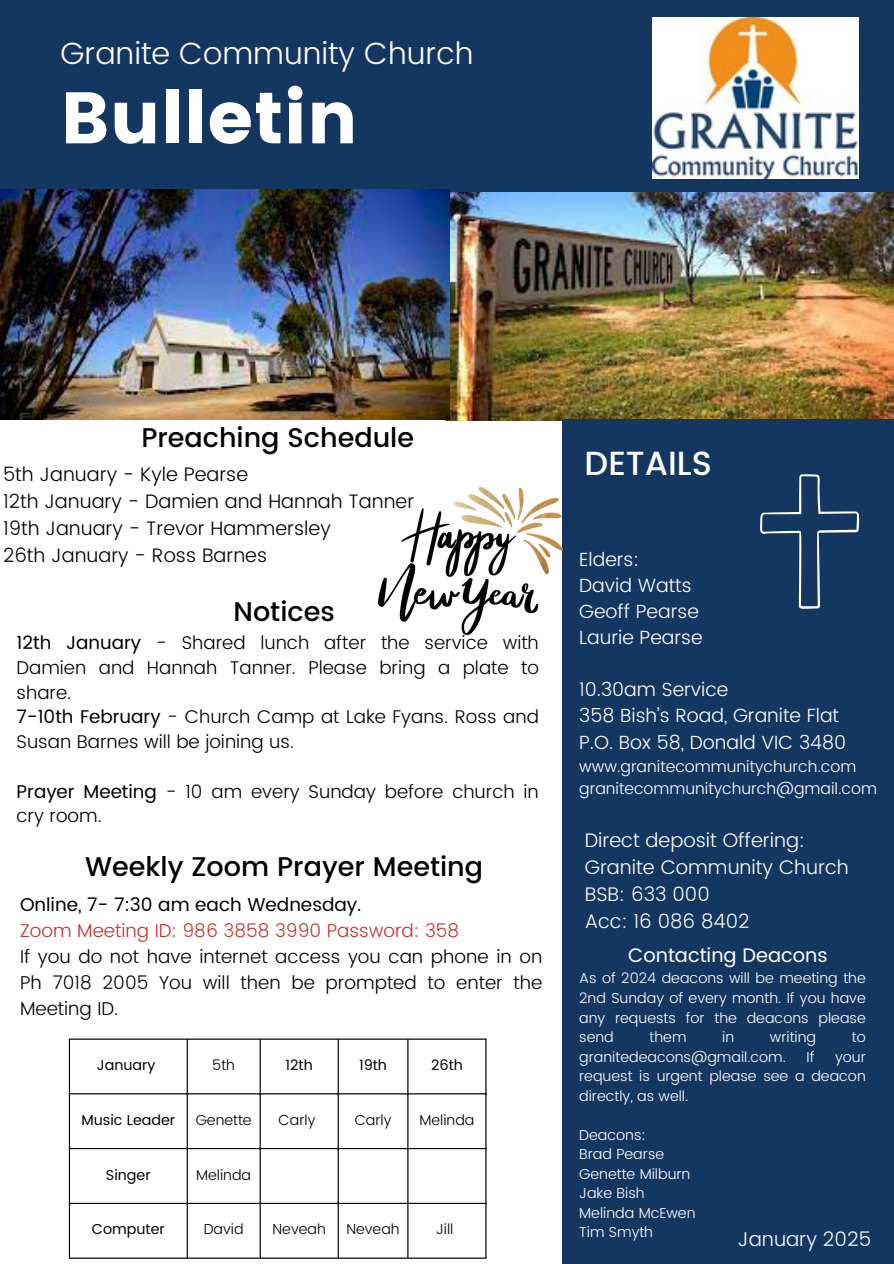
<style>
.page{position:relative;width:894px;height:1264px;background:#fff}
.page>*{position:absolute;margin:0;border:0;box-sizing:border-box;transform-origin:0 0}
.t1{font:72.75px "Poppins";color:#fff}
.t2{font:500 33.45px "Poppins";color:#fff}
.t3{font:300 30.75px "Poppins";color:#fff}
.t4{font:500 27px "Poppins";color:#000}
.t5{font:300 19.95px "Poppins";color:#fff}
.t6{font:300 19.65px/27.2px "Poppins";color:#fff}
.t7{font:300 19.5px/27px "Poppins";color:#000}
.t8{font:19.5px "Poppins";color:#fff}
.t9{font:300 19.05px/26.1px "Poppins";color:#fff}
.t10{font:300 18.6px/25.8px "Poppins";color:#000}
.t11{font:300 18.45px/24.8px "Poppins";color:#000}
.t12{font:300 15.9px "Poppins";color:#fff}
.t13{font:300 14.4px/19.5px "Poppins";color:#fff;text-align:justify}
.t14{font:300 14.4px "Poppins";color:#000}
.t15{font:14.4px "Poppins";color:#000}
.s1{font-weight:400}
.s2{color:#c6302c}
</style>
<div class="page">
<div style="left:0;top:0;width:893px;height:193px;background:#143761"></div>
<img style="left:652px;top:17px;width:206px;height:161px">
<img style="left:445px;top:193px;width:448px;height:227px">
<img style="left:0;top:190px;width:449px;height:229px">
<div style="left:562px;top:420px;width:331px;height:843px;background:#143761"></div>
<svg style="left:760px;top:474px;width:98px;height:135px"></svg>
<hr style="left:69px;top:1039px;width:1px;height:218px;background:#000">
<hr style="left:187px;top:1039px;width:1px;height:218px;background:#000">
<hr style="left:259px;top:1039px;width:2px;height:218px;background:#000">
<hr style="left:337px;top:1039px;width:1px;height:218px;background:#000">
<hr style="left:407px;top:1039px;width:1px;height:218px;background:#000">
<hr style="left:485px;top:1039px;width:1px;height:218px;background:#000">
<hr style="left:69px;top:1038px;width:417px;height:1px;background:#000">
<hr style="left:69px;top:1093px;width:417px;height:1px;background:#000">
<hr style="left:69px;top:1147px;width:417px;height:2px;background:#000">
<hr style="left:69px;top:1202px;width:417px;height:1px;background:#000">
<hr style="left:69px;top:1257px;width:417px;height:1px;background:#000">
<img style="left:378px;top:488px;width:184px;height:146px">
<h5 class="t3" style="left:61px;top:35px;width:414px">Granite Community Church</h5>
<p class="t1" style="left:61px;top:76px;width:299px">Bulletin</p>
<p class="t4" style="left:141px;top:422px;width:274px">Preaching Schedule</p>
<p class="t7" style="left:3px;top:461px;width:412px">5th January - Kyle Pearse<br>12th January - Damien and Hannah Tanner<br>19th January - Trevor Hammersley</p>
<h4 class="t7" style="left:3px;top:542px;width:265px">26th January - Ross Barnes</h4>
<p class="t4" style="left:233px;top:595px;width:103px">Notices</p>
<p class="t11" style="left:17px;top:630px;width:523px"><span class="s1">12th January</span> - Shared lunch after the service with Damien and Hannah Tanner. Please bring a plate to share.<br><span class="s1">7-10th February</span> - Church Camp at Lake Fyans. Ross and Susan Barnes will be joining us.</p>
<p class="t11" style="left:17px;top:779px;width:523px"><span class="s1">Prayer Meeting</span> - 10 am every Sunday before church in cry room.</p>
<p class="t4" style="left:85px;top:851px;width:399px">Weekly Zoom Prayer Meeting</p>
<p class="t10" style="left:20px;top:891px;width:523px"><span class="s1">Online, 7- 7:30 am each Wednesday.<br></span><span class="s2">Zoom Meeting ID: 986 3858 3990 Password: 358<br></span>If you do not have internet access you can phone in on Ph 7018 2005 You will then be prompted to enter the Meeting ID.</p>
<h3 class="t15" style="left:97px;top:1056px;width:60px">January</h3>
<h1 class="t14" style="left:212px;top:1056px;width:24px">5th</h1>
<p class="t15" style="left:285px;top:1056px;width:29px">12th</p>
<p class="t15" style="left:359px;top:1056px;width:29px">19th</p>
<p class="t15" style="left:431px;top:1056px;width:33px">26th</p>
<p class="t15" style="left:81px;top:1111px;width:95px">Music Leader</p>
<h2 class="t14" style="left:196px;top:1111px;width:57px">Genette</h2>
<p class="t14" style="left:278px;top:1111px;width:38px">Carly</p>
<h5 class="t14" style="left:354px;top:1111px;width:38px">Carly</h5>
<p class="t14" style="left:419px;top:1111px;width:56px">Melinda</p>
<p class="t15" style="left:106px;top:1166px;width:46px">Singer</p>
<p class="t14" style="left:196px;top:1166px;width:56px">Melinda</p>
<p class="t15" style="left:92px;top:1220px;width:74px">Computer</p>
<p class="t14" style="left:204px;top:1220px;width:41px">David</p>
<h5 class="t14" style="left:272px;top:1220px;width:55px">Neveah</h5>
<h5 class="t14" style="left:346px;top:1220px;width:55px">Neveah</h5>
<p class="t14" style="left:436px;top:1220px;width:19px">Jill</p>
<h5 class="t2" style="left:584px;top:443px;width:129px">DETAILS</h5>
<p class="t9" style="left:579px;top:546px;width:125px">Elders:<br>David Watts<br>Geoff Pearse<br>Laurie Pearse</p>
<p class="t9" style="left:579px;top:676px;width:151px">10.30am Service</p>
<p class="t9" style="left:579px;top:703px;width:261px">358 Bish’s Road, Granite Flat</p>
<p class="t9" style="left:579px;top:729px;width:268px">P.O. Box 58, Donald VIC 3480</p>
<p class="t12" style="left:579px;top:757px;width:278px">www.granitecommunitychurch.com</p>
<p class="t12" style="left:579px;top:779px;width:299px">granitecommunitychurch@gmail.com</p>
<h4 class="t6" style="left:584px;top:826px;width:266px">Direct deposit Offering:<br>Granite Community Church<br>BSB: 633 000<br>Acc: 16 086 8402</h4>
<p class="t8" style="left:628px;top:943px;width:201px">Contacting Deacons</p>
<h5 class="t13" style="left:579px;top:968px;width:288px">As of 2024 deacons will be meeting the 2nd Sunday of every month. If you have any requests for the deacons please send</h5>
<h5 class="t13" style="left:649px;top:1027px;width:38px">them</h5>
<h5 class="t13" style="left:722px;top:1027px;width:13px">in</h5>
<h5 class="t13" style="left:769px;top:1027px;width:48px">writing</h5>
<h5 class="t13" style="left:851px;top:1027px;width:15px">to</h5>
<h5 class="t13" style="left:579px;top:1046px;width:208px">granitedeacons@gmail.com.</h5>
<h5 class="t13" style="left:806px;top:1046px;width:9px">If</h5>
<h5 class="t13" style="left:579px;top:1046px;width:288px;text-indent:256px">your request is urgent please see a deacon directly, as well.</h5>
<h5 class="t13" style="left:579px;top:1124px;width:68px">Deacons:</h5>
<h4 class="t13" style="left:579px;top:1144px;width:86px">Brad Pearse</h4>
<h5 class="t13" style="left:579px;top:1164px;width:113px">Genette Milburn</h5>
<p class="t13" style="left:579px;top:1183px;width:67px">Jake Bish</p>
<p class="t13" style="left:579px;top:1203px;width:118px">Melinda McEwen</p>
<p class="t13" style="left:579px;top:1222px;width:75px">Tim Smyth</p>
<p class="t5" style="left:737px;top:1227px;width:135px">January 2025</p>
</div>
